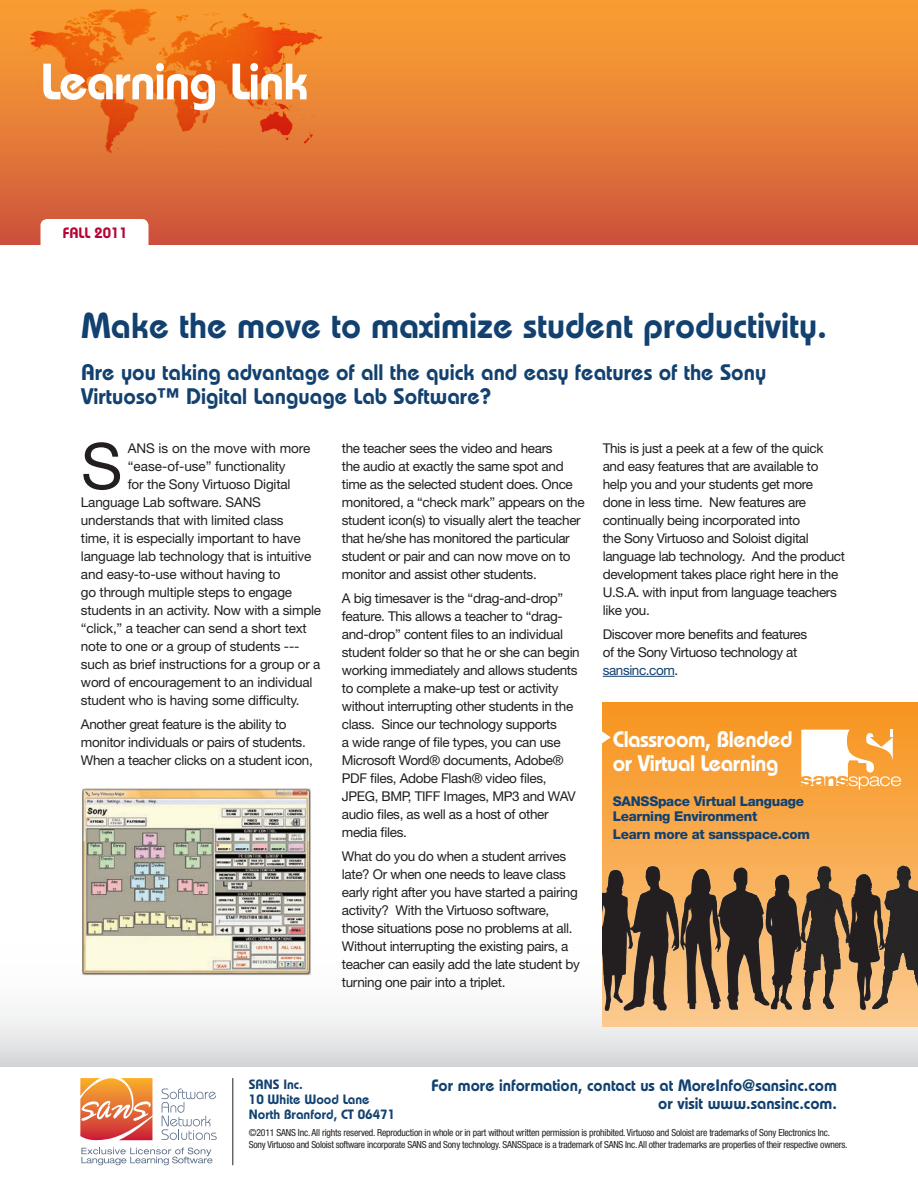
<style>
.page{position:relative;width:918px;height:1188px;background:#fff}
.page>*{position:absolute;margin:0;border:0;box-sizing:border-box;transform-origin:0 0}
.Link_Body{font:63.9px "Helvetica Neue";color:#231f20}
.t1{font:600 51px "Bauhaus";letter-spacing:-.02em;color:#fff}
.t2{font:600 36px "Bauhaus";color:#124170}
.Link_Body-2{font:600 22.5px/24px "Bauhaus";color:#124170}
.t3{font:600 22.5px/24px "Bauhaus";letter-spacing:-.02em;color:#fff}
.t4{font:600 16.5px "Bauhaus";color:#124170}
.t5{font:600 15px "Bauhaus";color:#b50536}
.Link_Body-3{font:13.5px/18px "Helvetica Neue";letter-spacing:-.025em;color:#231f20}
.t6{font:800 13.5px/15px "Helvetica Neue";letter-spacing:-.02em;color:#124170}
.t7{font:600 13.5px "Bauhaus";color:#124170}
.Link_Body-4{font:13.5px "Helvetica Neue";color:#231f20}
.t8{font:condensed 9.75px/11.7px "Helvetica Neue";letter-spacing:-.02em;color:#231f20}
.s1{color:#124170}
</style>
<div class="page">
<svg style="left:0;top:864px;width:918px;height:202px"></svg>
<hr style="left:232px;top:1078px;width:1px;height:87px;background:#231f20">
<div style="left:0;top:0;width:918px;height:244px;background:linear-gradient(to bottom,#fda531,#cf563d)"></div>
<img style="left:21px;top:1px;width:310px;height:160px">
<div style="left:40px;top:219px;width:108px;height:33px;background:#fff;border-radius:7px"></div>
<hr style="left:603px;top:676px;width:72px;height:1px;background:#124170">
<svg style="left:81px;top:1148px;width:131px;height:17px"></svg>
<svg style="left:80px;top:1078px;width:72px;height:62px;background:#e88556"></svg>
<svg style="left:162px;top:1089px;width:55px;height:51px"></svg>
<img style="left:82px;top:788px;width:239px;height:196px">
<svg style="left:603px;top:703px;width:315px;height:324px;background:#f8a440"></svg>
<svg style="left:602px;top:731px;width:9px;height:13px"></svg>
<img style="left:603px;top:856px;width:315px;height:160px">
<svg style="left:801px;top:730px;width:100px;height:60px"></svg>
<p class="t1" style="left:40px;top:51px;width:270px">Learning Link</p>
<p class="t5" style="left:63px;top:224px;width:67px">FALL 2011</p>
<p class="t2" style="left:81px;top:304px;width:748px">Make the move to maximize student productivity.</p>
<p class="Link_Body-2" style="left:81px;top:359px;width:687px">Are you taking advantage of all the quick and easy features of the Sony<br>Virtuoso™ Digital Language Lab Software?</p>
<p class="Link_Body" style="left:81px;top:428px;width:43px">S</p>
<p class="Link_Body-4" style="left:128px;top:440px;width:184px">ANS is on the move with more</p>
<p class="Link_Body-3" style="left:128px;top:457px;width:159px">“ease-of-use” functionality</p>
<p class="Link_Body-3" style="left:128px;top:475px;width:164px">for the Sony Virtuoso Digital</p>
<p class="Link_Body-3" style="left:81px;top:493px;width:181px">Language Lab software. SANS</p>
<p class="Link_Body-3" style="left:81px;top:511px;width:204px">understands that with limited class</p>
<p class="Link_Body-3" style="left:81px;top:529px;width:221px">time, it is especially important to have</p>
<p class="Link_Body-3" style="left:81px;top:547px;width:232px">language lab technology that is intuitive</p>
<p class="Link_Body-3" style="left:81px;top:565px;width:201px">and easy-to-use without having to</p>
<p class="Link_Body-3" style="left:81px;top:583px;width:213px">go through multiple steps to engage</p>
<p class="Link_Body-3" style="left:81px;top:601px;width:242px">students in an activity. Now with a simple</p>
<p class="Link_Body-3" style="left:81px;top:619px;width:227px">“click,” a teacher can send a short text</p>
<p class="Link_Body-3" style="left:81px;top:637px;width:220px">note to one or a group of students ---</p>
<p class="Link_Body-3" style="left:81px;top:655px;width:241px">such as brief instructions for a group or a</p>
<p class="Link_Body-3" style="left:81px;top:673px;width:233px">word of encouragement to an individual</p>
<p class="Link_Body-3" style="left:81px;top:691px;width:220px">student who is having some difficulty.</p>
<p class="Link_Body-3" style="left:81px;top:715px;width:233px">Another great feature is the ability to monitor individuals or pairs of students.<br>When a teacher clicks on a student icon,</p>
<p class="Link_Body-3" style="left:342px;top:439px;width:244px">the teacher sees the video and hears<br>the audio at exactly the same spot and time as the selected student does. Once monitored, a “check mark” appears on the student icon(s) to visually alert the teacher that he/she has monitored the particular student or pair and can now move on to monitor and assist other students.</p>
<p class="Link_Body-3" style="left:342px;top:589px;width:239px">A big timesaver is the “drag-and-drop” feature. This allows a teacher to “drag&shy;and-drop” content files to an individual student folder so that he or she can begin working immediately and allows students to complete a make-up test or activity without interrupting other students in the class. Since our technology supports<br>a wide range of file types, you can use Microsoft Word® documents, Adobe® PDF files, Adobe Flash® video files, JPEG, BMP, TIFF Images, MP3 and WAV audio files, as well as a host of other media files.</p>
<p class="Link_Body-3" style="left:342px;top:847px;width:239px">What do you do when a student arrives late? Or when one needs to leave class early right after you have started a pairing activity? With the Virtuoso software, those situations pose no problems at all.<br>Without interrupting the existing pairs, a teacher can easily add the late student by turning one pair into a triplet.</p>
<p class="Link_Body-3" style="left:603px;top:439px;width:244px">This is just a peek at a few of the quick and easy features that are available to help you and your students get more done in less time. New features are continually being incorporated into<br>the Sony Virtuoso and Soloist digital language lab technology. And the product development takes place right here in the U.S.A. with input from language teachers like you.</p>
<p class="Link_Body-3" style="left:603px;top:625px;width:206px">Discover more benefits and features of the Sony Virtuoso technology at <span class="s1">sansinc.com</span>.</p>
<p class="t3" style="left:613px;top:727px;width:181px">Classroom, Blended or Virtual Learning</p>
<p class="t6" style="left:613px;top:794px;width:193px">SANSSpace Virtual Language<br>Learning Environment</p>
<p class="t6" style="left:613px;top:827px;width:199px">Learn more at sansspace.com</p>
<p class="t7" style="left:249px;top:1076px;width:56px">SANS Inc.</p>
<p class="t7" style="left:249px;top:1091px;width:122px">10 White Wood Lane</p>
<p class="t7" style="left:249px;top:1106px;width:148px">North Branford, CT 06471</p>
<p class="t4" style="left:431px;top:1075px;width:407px">For more information, contact us at MoreInfo@sansinc.com</p>
<p class="t4" style="left:658px;top:1093px;width:180px">or visit www.sansinc.com.</p>
<p class="t8" style="left:249px;top:1127px;width:600px">©2011 SANS Inc. All rights reserved. Reproduction in whole or in part without written permission is prohibited. Virtuoso and Soloist are trademarks of Sony Electronics Inc.<br>Sony Virtuoso and Soloist software incorporate SANS and Sony technology. SANSSpace is a trademark of SANS Inc. All other trademarks are properties of their respective owners.</p>
</div>
